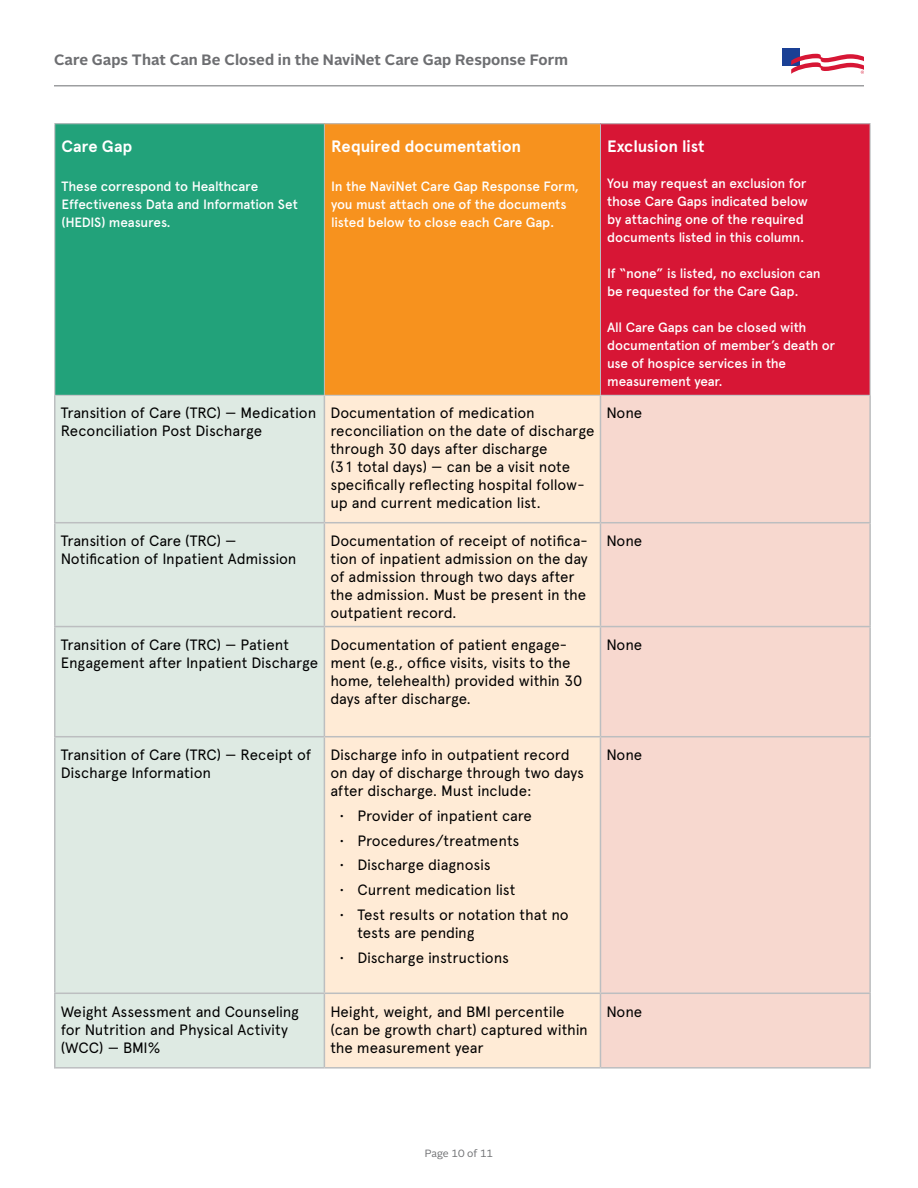
<style>
.page{position:relative;width:918px;height:1188px;background:#fff}
.page>*{position:absolute;margin:0;border:0;box-sizing:border-box;transform-origin:0 0}
.t1{font:700 16.5px "Apercu Pro";letter-spacing:-.005em;color:#fff}
.Body_Copy{font:15px/18px "Apercu Pro";letter-spacing:-.01em;color:#000}
.t2{font:700 15px "Alright Sans";letter-spacing:.005em;color:#6d6e71}
.t3{font:500 13.5px/18px "Apercu Pro";letter-spacing:-.015em;color:#fff}
.t4{font:10.5px "Alright Sans";color:#6d6e71}
</style>
<div class="page">
<hr style="left:54px;top:86px;width:810px;height:1px;background:#6d6e71">
<div style="left:783px;top:48px;width:17px;height:17px;background:#1a4095"></div>
<svg style="left:791px;top:54px;width:73px;height:20px"></svg>
<div style="left:55px;top:124px;width:269px;height:271px;background:#22a27a"></div>
<div style="left:324px;top:124px;width:276px;height:271px;background:#f7921e"></div>
<div style="left:600px;top:124px;width:270px;height:271px;background:#d71635"></div>
<div style="left:56px;top:396px;width:268px;height:671px;background:#deeae3"></div>
<div style="left:325px;top:396px;width:275px;height:671px;background:#ffebd6"></div>
<div style="left:601px;top:396px;width:268px;height:671px;background:#f7d8cf"></div>
<hr style="left:54px;top:396px;width:2px;height:126px;background:#bcbec0">
<hr style="left:324px;top:396px;width:1px;height:126px;background:#bcbec0">
<hr style="left:600px;top:396px;width:1px;height:126px;background:#bcbec0">
<hr style="left:869px;top:396px;width:2px;height:126px;background:#bcbec0">
<hr style="left:54px;top:522px;width:270px;height:1px;background:#bcbec0">
<hr style="left:54px;top:523px;width:2px;height:103px;background:#bcbec0">
<hr style="left:324px;top:522px;width:276px;height:1px;background:#bcbec0">
<hr style="left:324px;top:523px;width:1px;height:103px;background:#bcbec0">
<hr style="left:600px;top:522px;width:271px;height:1px;background:#bcbec0">
<hr style="left:600px;top:523px;width:1px;height:103px;background:#bcbec0">
<hr style="left:869px;top:523px;width:2px;height:103px;background:#bcbec0">
<hr style="left:54px;top:626px;width:270px;height:1px;background:#bcbec0">
<hr style="left:54px;top:627px;width:2px;height:109px;background:#bcbec0">
<hr style="left:324px;top:626px;width:276px;height:1px;background:#bcbec0">
<hr style="left:324px;top:627px;width:1px;height:109px;background:#bcbec0">
<hr style="left:600px;top:626px;width:271px;height:1px;background:#bcbec0">
<hr style="left:600px;top:627px;width:1px;height:109px;background:#bcbec0">
<hr style="left:869px;top:627px;width:2px;height:109px;background:#bcbec0">
<hr style="left:54px;top:736px;width:270px;height:1px;background:#bcbec0">
<hr style="left:54px;top:737px;width:2px;height:256px;background:#bcbec0">
<hr style="left:324px;top:736px;width:276px;height:1px;background:#bcbec0">
<hr style="left:324px;top:737px;width:1px;height:256px;background:#bcbec0">
<hr style="left:600px;top:736px;width:271px;height:1px;background:#bcbec0">
<hr style="left:600px;top:737px;width:1px;height:256px;background:#bcbec0">
<hr style="left:869px;top:737px;width:2px;height:256px;background:#bcbec0">
<hr style="left:54px;top:993px;width:270px;height:1px;background:#bcbec0">
<hr style="left:54px;top:994px;width:2px;height:73px;background:#bcbec0">
<hr style="left:324px;top:993px;width:276px;height:1px;background:#bcbec0">
<hr style="left:324px;top:994px;width:1px;height:73px;background:#bcbec0">
<hr style="left:600px;top:993px;width:271px;height:1px;background:#bcbec0">
<hr style="left:600px;top:994px;width:1px;height:73px;background:#bcbec0">
<hr style="left:869px;top:994px;width:2px;height:73px;background:#bcbec0">
<hr style="left:54px;top:1067px;width:270px;height:2px;background:#bcbec0">
<hr style="left:324px;top:1067px;width:276px;height:2px;background:#bcbec0">
<hr style="left:600px;top:1067px;width:271px;height:2px;background:#bcbec0">
<hr style="left:54px;top:123px;width:270px;height:1px;background:#bcbec0">
<hr style="left:54px;top:124px;width:1px;height:271px;background:#bcbec0">
<hr style="left:324px;top:123px;width:276px;height:1px;background:#bcbec0">
<hr style="left:600px;top:123px;width:271px;height:1px;background:#bcbec0">
<hr style="left:870px;top:124px;width:1px;height:271px;background:#bcbec0">
<hr style="left:324px;top:124px;width:1px;height:271px;background:#bcbec0">
<hr style="left:600px;top:124px;width:1px;height:271px;background:#bcbec0">
<hr style="left:54px;top:395px;width:270px;height:1px;background:#bcbec0">
<hr style="left:324px;top:395px;width:276px;height:1px;background:#bcbec0">
<hr style="left:600px;top:395px;width:271px;height:1px;background:#bcbec0">
<p class="t2" style="left:54px;top:50px;width:515px">Care Gaps That Can Be Closed in the NaviNet Care Gap Response Form</p>
<p class="t1" style="left:62px;top:134px;width:72px">Care Gap</p>
<p class="t3" style="left:62px;top:176px;width:238px">These correspond to Healthcare<br>Effectiveness Data and Information Set (HEDIS) measures.</p>
<p class="t1" style="left:331px;top:134px;width:192px">Required documentation</p>
<p class="t3" style="left:331px;top:176px;width:250px">In the NaviNet Care Gap Response Form, you must attach one of the documents listed below to close each Care Gap.</p>
<p class="t1" style="left:607px;top:134px;width:99px">Exclusion list</p>
<p class="t3" style="left:607px;top:173px;width:201px">You may request an exclusion for</p>
<p class="t3" style="left:607px;top:191px;width:202px">those Care Gaps indicated below</p>
<p class="t3" style="left:607px;top:209px;width:198px">by attaching one of the required</p>
<p class="t3" style="left:607px;top:227px;width:199px">documents listed in this column.</p>
<p class="t3" style="left:607px;top:263px;width:215px">If “none” is listed, no exclusion can</p>
<p class="t3" style="left:607px;top:281px;width:193px">be requested for the Care Gap.</p>
<p class="t3" style="left:607px;top:317px;width:229px">All Care Gaps can be closed with documentation of member’s death or use of hospice services in the measurement year.</p>
<p class="Body_Copy" style="left:61px;top:403px;width:257px">Transition of Care (TRC) — Medication<br>Reconciliation Post Discharge</p>
<p class="Body_Copy" style="left:330px;top:403px;width:266px">Documentation of medication reconciliation on the date of discharge through 30 days after discharge<br>(31 total days) — can be a visit note specifically reflecting hospital follow&shy;up and current medication list.</p>
<p class="Body_Copy" style="left:606px;top:403px;width:37px">None</p>
<p class="Body_Copy" style="left:61px;top:531px;width:237px">Transition of Care (TRC) —<br>Notification of Inpatient Admission</p>
<p class="Body_Copy" style="left:330px;top:531px;width:259px">Documentation of receipt of notifica&shy;tion of inpatient admission on the day of admission through two days after the admission. Must be present in the outpatient record.</p>
<p class="Body_Copy" style="left:606px;top:531px;width:37px">None</p>
<p class="Body_Copy" style="left:61px;top:634px;width:259px">Transition of Care (TRC) — Patient<br>Engagement after Inpatient Discharge</p>
<p class="Body_Copy" style="left:330px;top:634px;width:254px">Documentation of patient engage&shy;ment (e.g., office visits, visits to the home, telehealth) provided within 30 days after discharge.</p>
<p class="Body_Copy" style="left:606px;top:634px;width:37px">None</p>
<p class="Body_Copy" style="left:61px;top:745px;width:252px">Transition of Care (TRC) — Receipt of<br>Discharge Information</p>
<p class="Body_Copy" style="left:330px;top:745px;width:255px">Discharge info in outpatient record on day of discharge through two days after discharge. Must include:</p>
<p class="Body_Copy" style="left:339px;top:805px;width:194px">• Provider of inpatient care</p>
<p class="Body_Copy" style="left:339px;top:830px;width:182px">• Procedures/treatments</p>
<p class="Body_Copy" style="left:339px;top:855px;width:153px">• Discharge diagnosis</p>
<p class="Body_Copy" style="left:339px;top:880px;width:177px">• Current medication list</p>
<p class="Body_Copy" style="left:357px;top:904px;width:213px;text-indent:-18px">• Test results or notation that no tests are pending</p>
<p class="Body_Copy" style="left:339px;top:947px;width:171px">• Discharge instructions</p>
<p class="Body_Copy" style="left:606px;top:745px;width:37px">None</p>
<p class="Body_Copy" style="left:61px;top:1001px;width:240px">Weight Assessment and Counseling for Nutrition and Physical Activity (WCC) — BMI%</p>
<p class="Body_Copy" style="left:330px;top:1001px;width:259px">Height, weight, and BMI percentile (can be growth chart) captured within the measurement year</p>
<p class="Body_Copy" style="left:606px;top:1001px;width:37px">None</p>
<p class="t4" style="left:425px;top:1146px;width:70px">Page 10 of 11</p>
</div>
